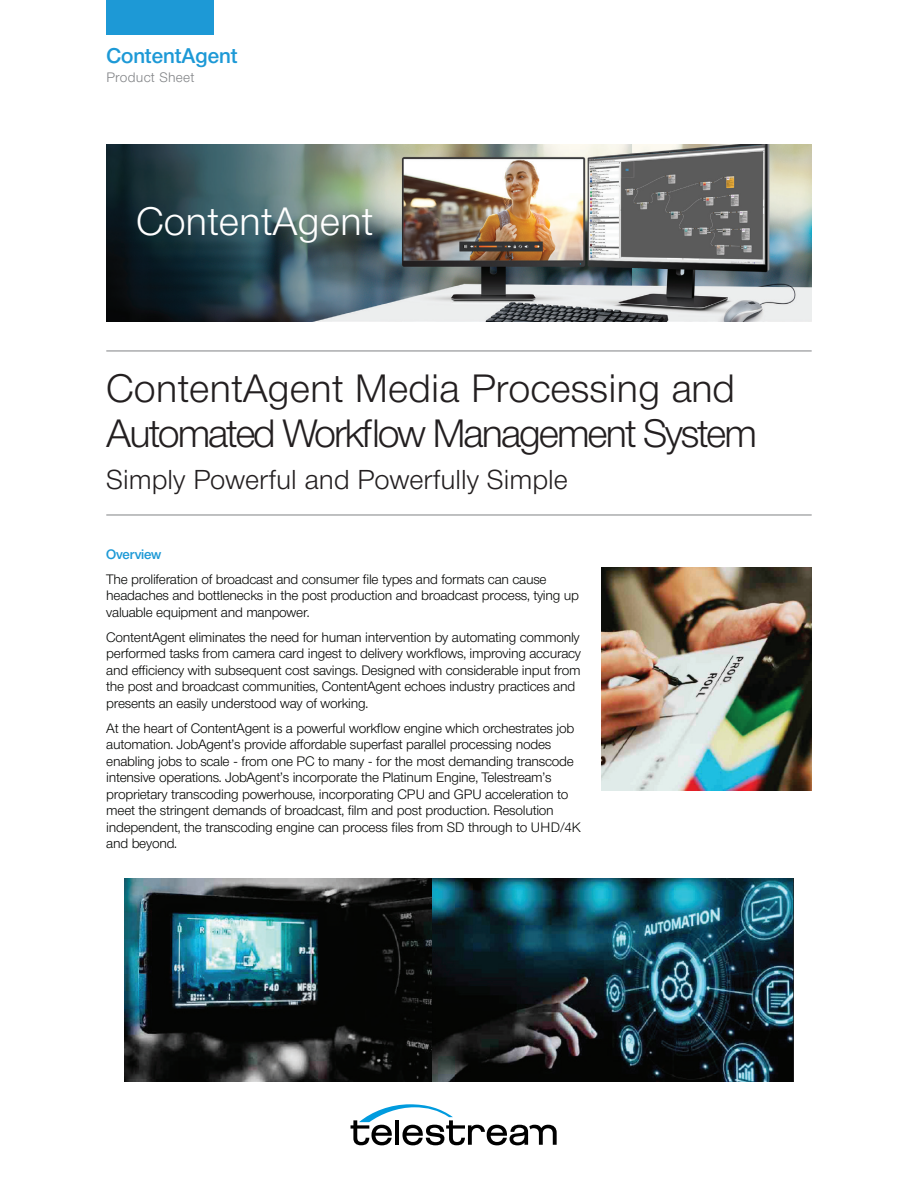
<style>
.page{position:relative;width:918px;height:1188px;background:#fff}
.page>*{position:absolute;margin:0;border:0;box-sizing:border-box;transform-origin:0 0}
.t1{font:300 39px/45px "Neue Helvetica BQ";letter-spacing:-.06em;color:#231f20}
.t2{font:300 39px "Neue Helvetica BQ";color:#fff}
.t3{font:300 27px "Neue Helvetica BQ";color:#231f20}
.t4{font:500 21px "Neue Helvetica BQ";color:#1d99d6}
.t5{font:300 13.5px/16.5px "Neue Helvetica BQ";letter-spacing:-.02em;color:#040503}
.t6{font:300 13.5px "Neue Helvetica BQ";letter-spacing:.02em;color:#808285}
.t7{font:500 13.5px "Neue Helvetica BQ";letter-spacing:-.02em;color:#1d99d6}
</style>
<div class="page">
<svg style="left:351px;top:1104px;width:206px;height:41px"></svg>
<img style="left:602px;top:567px;width:210px;height:224px">
<img style="left:125px;top:878px;width:668px;height:204px">
<hr style="left:106px;top:351px;width:706px;height:1px;background:#808285">
<hr style="left:106px;top:515px;width:706px;height:1px;background:#808285">
<div style="left:106px;top:0;width:108px;height:34px;background:#1d99d6"></div>
<img style="left:106px;top:144px;width:705px;height:178px">
<h3 class="t4" style="left:106px;top:43px;width:133px">ContentAgent</h3>
<p class="t6" style="left:106px;top:69px;width:90px">Product Sheet</p>
<h1 class="t2" style="left:136px;top:197px;width:239px">ContentAgent</h1>
<h1 class="t1" style="left:106px;top:366px;width:653px">ContentAgent Media Processing and<br>Automated Workflow Management System</h1>
<h2 class="t3" style="left:106px;top:463px;width:463px">Simply Powerful and Powerfully Simple</h2>
<p class="t7" style="left:106px;top:545px;width:57px">Overview</p>
<p class="t5" style="left:106px;top:571px;width:474px">The proliferation of broadcast and consumer file types and formats can cause headaches and bottlenecks in the post production and broadcast process, tying up valuable equipment and manpower.</p>
<p class="t5" style="left:106px;top:629px;width:476px">ContentAgent eliminates the need for human intervention by automating commonly performed tasks from camera card ingest to delivery workflows, improving accuracy and efficiency with subsequent cost savings. Designed with considerable input from the post and broadcast communities, ContentAgent echoes industry practices and presents an easily understood way of working.</p>
<p class="t5" style="left:106px;top:720px;width:476px">At the heart of ContentAgent is a powerful workflow engine which orchestrates job automation. JobAgent’s provide affordable superfast parallel processing nodes enabling jobs to scale - from one PC to many - for the most demanding transcode intensive operations. JobAgent’s incorporate the Platinum Engine, Telestream’s proprietary transcoding powerhouse, incorporating CPU and GPU acceleration to meet the stringent demands of broadcast, film and post production. Resolution independent, the transcoding engine can process files from SD through to UHD/4K and beyond.</p>
</div>
